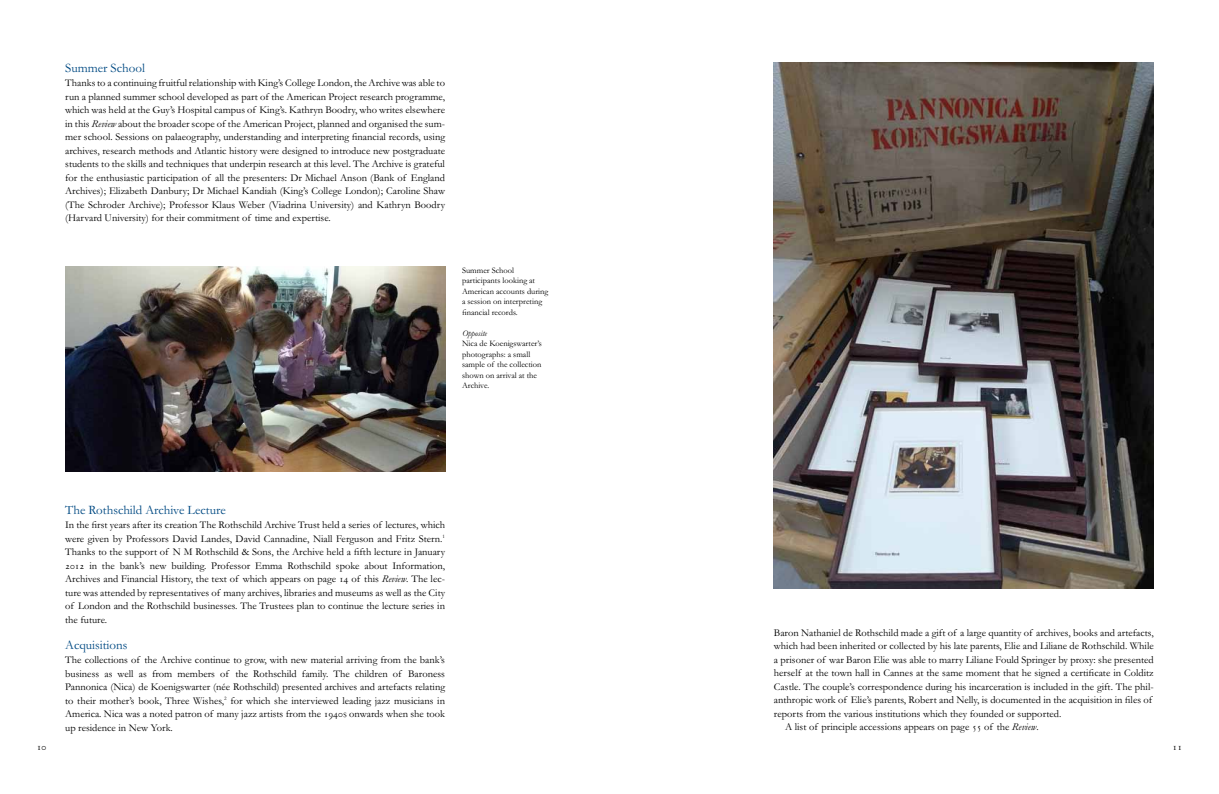
<style>
.page{position:relative;width:1219px;height:794px;background:#fff}
.page>*{position:absolute;margin:0;border:0;box-sizing:border-box;transform-origin:0 0}
.t1{font:13px "Garamond";color:#004a83}
.t2{font:10.5px/13.5px "Garamond";color:#000;text-align:justify}
.t3{font:8.5px/10.5px "Garamond";color:#000}
.t4{font:italic 8.5px "Garamond";color:#000}
.s1{font-style:italic}
.s2{font-family:"Garamond Expert"}
</style>
<div class="page">
<img style="left:65px;top:266px;width:380px;height:205px">
<img style="left:774px;top:62px;width:380px;height:526px">
<p class="t1" style="left:65px;top:61px;width:81px">Summer School</p>
<p class="t2" style="left:65px;top:76px;width:381px">Thanks to a continuing fruitful relationship with King’s College London, the Archive was able to run a planned summer school developed as part of the American Project research programme, which was held at the Guy’s Hospital campus of King’s. Kathryn Boodry, who writes elsewhere in this <span class="s1">Review</span> about the broader scope of the American Project, planned and organised the sum&shy;mer school. Sessions on palaeography, understanding and interpreting financial records, using archives, research methods and Atlantic history were designed to introduce new postgraduate students to the skills and techniques that underpin research at this level. The Archive is grateful for the enthusiastic participation of all the presenters: Dr Michael Anson (Bank of England Archives); Elizabeth Danbury; Dr Michael Kandiah (King’s College London); Caroline Shaw (The Schroder Archive); Professor Klaus Weber (Viadrina University) and Kathryn Boodry (Harvard University) for their commitment of time and expertise.</p>
<p class="t3" style="left:462px;top:265px;width:88px">Summer School participants looking at<br>American accounts during a session on interpreting financial records.</p>
<p class="t4" style="left:462px;top:328px;width:26px">Opposite</p>
<p class="t3" style="left:462px;top:338px;width:81px">Nica de Koenigswarter’s photographs: a small sample of the collection shown on arrival at the<br>Archive.</p>
<p class="t1" style="left:65px;top:502px;width:162px">The Rothschild Archive Lecture</p>
<p class="t2" style="left:65px;top:518px;width:381px">In the first years after its creation The Rothschild Archive Trust held a series of lectures, which were given by Professors David Landes, David Cannadine, Niall Ferguson and Fritz Stern.<sup>1<br></sup>Thanks to the support of N M Rothschild &amp; Sons, the Archive held a fifth lecture in January <span class="s2">201 2</span> in the bank’s new building. Professor Emma Rothschild spoke about Information, Archives and Financial History, the text of which appears on page <span class="s2">1 4</span> of this <span class="s1">Review</span>. The lec&shy;ture was attended by representatives of many archives, libraries and museums as well as the City of London and the Rothschild businesses. The Trustees plan to continue the lecture series in the future.</p>
<p class="t1" style="left:65px;top:637px;width:64px">Acquisitions</p>
<p class="t2" style="left:65px;top:653px;width:381px">The collections of the Archive continue to grow, with new material arriving from the bank’s business as well as from members of the Rothschild family. The children of Baroness Pannonica (Nica) de Koenigswarter (née Rothschild) presented archives and artefacts relating to their mother’s book, Three Wishes,<sup>2</sup> for which she interviewed leading jazz musicians in America. Nica was a noted patron of many jazz artists from the <span class="s2">1 940s</span> onwards when she took up residence in New York.</p>
<p class="t2" style="left:774px;top:626px;width:381px">Baron Nathaniel de Rothschild made a gift of a large quantity of archives, books and artefacts,</p>
<p class="t2" style="left:774px;top:639px;width:381px">which had been inherited or collected by his late parents, Elie and Liliane de Rothschild. While</p>
<p class="t2" style="left:774px;top:653px;width:381px">a prisoner of war Baron Elie was able to marry Liliane Fould Springer by proxy: she presented</p>
<p class="t2" style="left:774px;top:666px;width:381px">herself at the town hall in Cannes at the same moment that he signed a certificate in Colditz</p>
<p class="t2" style="left:774px;top:680px;width:381px">Castle. The couple’s correspondence during his incarceration is included in the gift. The phil-</p>
<p class="t2" style="left:774px;top:693px;width:380px">anthropic work of Elie’s parents, Robert and Nelly, is documented in the acquisition in files of</p>
<p class="t2" style="left:774px;top:707px;width:289px">reports from the various institutions which they founded or supported.</p>
<p class="t2" style="left:785px;top:720px;width:255px">A list of principle accessions appears on page <span class="s2">55</span> of the <span class="s1">Review</span>.</p>
</div>
